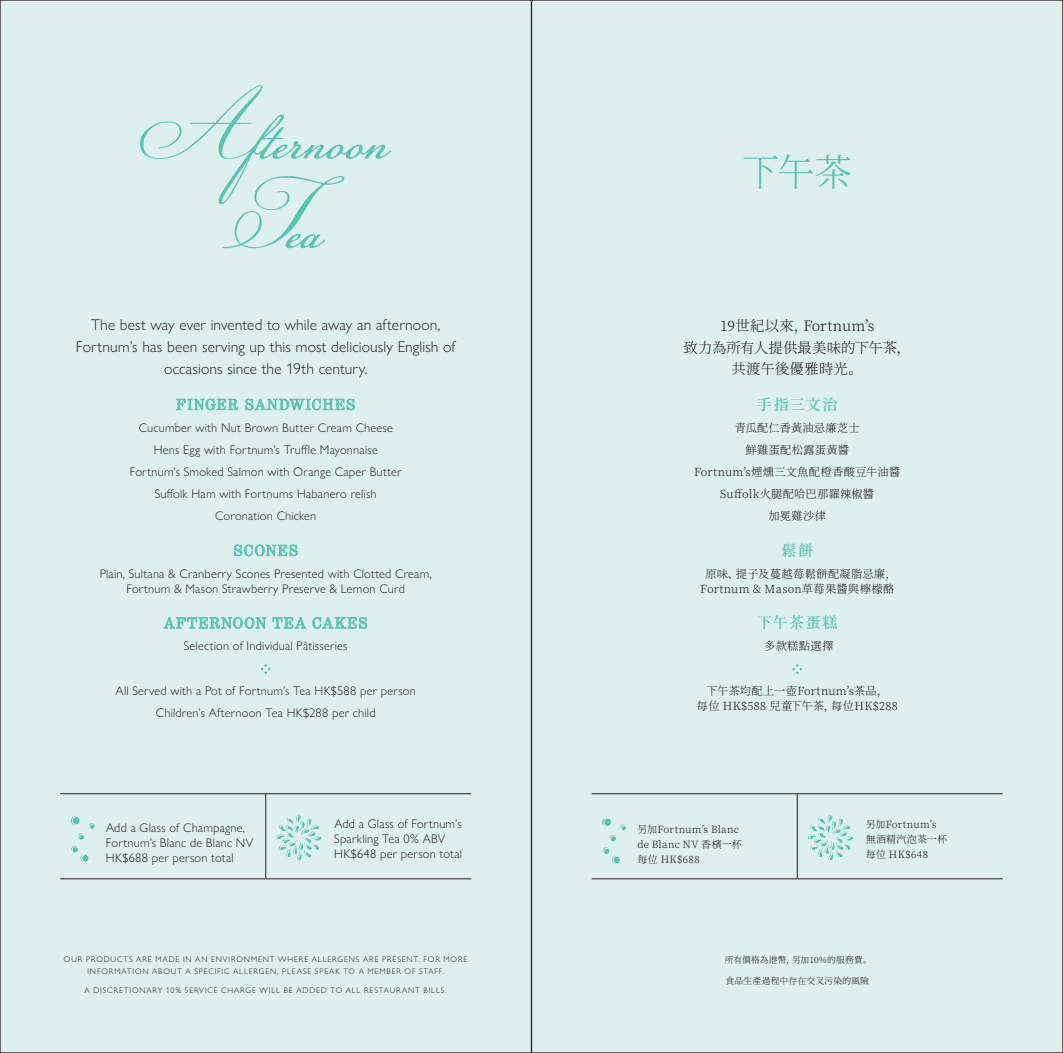
<style>
.page{position:relative;width:1063px;height:1053px;background:#fff}
.page>*{position:absolute;margin:0;border:0;box-sizing:border-box;transform-origin:0 0}
.t1{font:300 37.5px "Source Han Serif";color:#5cc3b4}
.t2{font:300 15.62px/21.9px "Gill Sans Nova";letter-spacing:.01em;color:#231f20;text-align:center}
.t3{font:15px "Century 725 BT";letter-spacing:.1em;color:#5cc3b4}
.t4{font:600 15px "Source Han Serif";letter-spacing:.11em;color:#5cc3b4}
.t5{font:300 14.38px/21.9px "Source Han Serif";letter-spacing:.015em;color:#231f20;text-align:center}
.t6{font:300 12.5px/15px "Gill Sans Nova";letter-spacing:.015em;color:#231f20;text-align:center}
.t7{font:300 11.25px/22.1px "Source Han Serif";letter-spacing:.03em;color:#231f20;text-align:center}
.t8{font:300 10px/15px "Source Han Serif";letter-spacing:.025em;color:#231f20}
.t9{font:300 8.75px "Source Han Serif";letter-spacing:.02em;color:#231f20}
.t10{font:300 8.12px/11.9px "Gill Sans Nova";letter-spacing:.11em;color:#231f20;text-align:center}
</style>
<div class="page">
<div style="left:2px;top:2px;width:1059px;height:1048px;background:#ddf0ed"></div>
<hr style="left:592px;top:793px;width:205px;height:1px;background:#231f20">
<hr style="left:797px;top:793px;width:206px;height:1px;background:#231f20">
<hr style="left:797px;top:794px;width:1px;height:84px;background:#231f20">
<hr style="left:592px;top:878px;width:205px;height:1px;background:#231f20">
<hr style="left:797px;top:878px;width:206px;height:1px;background:#231f20">
<svg style="left:603px;top:817px;width:25px;height:47px"></svg>
<svg style="left:808px;top:814px;width:47px;height:48px;background:#c5e7e2"></svg>
<hr style="left:60px;top:793px;width:206px;height:1px;background:#231f20">
<hr style="left:266px;top:793px;width:205px;height:1px;background:#231f20">
<hr style="left:265px;top:794px;width:1px;height:84px;background:#231f20">
<hr style="left:60px;top:878px;width:206px;height:1px;background:#231f20">
<hr style="left:266px;top:878px;width:205px;height:1px;background:#231f20">
<svg style="left:71px;top:815px;width:25px;height:47px"></svg>
<svg style="left:276px;top:814px;width:47px;height:48px;background:#c5e7e2"></svg>
<svg style="left:176px;top:396px;width:62px;height:14px"></svg>
<svg style="left:245px;top:397px;width:110px;height:13px"></svg>
<svg style="left:234px;top:544px;width:64px;height:12px"></svg>
<svg style="left:163px;top:614px;width:103px;height:15px;background:#aedfd8"></svg>
<svg style="left:272px;top:617px;width:34px;height:11px"></svg>
<svg style="left:312px;top:617px;width:55px;height:12px"></svg>
<svg style="left:260px;top:663px;width:11px;height:11px"></svg>
<svg style="left:792px;top:663px;width:11px;height:11px"></svg>
<svg style="left:140px;top:85px;width:251px;height:163px;background:#d3ece8"></svg>
<p class="t2" style="left:76px;top:314px;width:381px">The best way ever invented to while away an afternoon,<br>Fortnum’s has been serving up this most deliciously English of occasions since the 19th century.</p>
<p class="t3" style="left:176px;top:395px;width:180px">FINGER SANDWICHES</p>
<p class="t6" style="left:130px;top:416px;width:273px;line-height:22.1px">Cucumber with Nut Brown Butter Cream Cheese Hens Egg with Fortnum’s Truffle Mayonnaise Fortnum’s Smoked Salmon with Orange Caper Butter Suffolk Ham with Fortnums Habanero relish Coronation Chicken</p>
<p class="t3" style="left:234px;top:541px;width:66px">SCONES</p>
<p class="t6" style="left:100px;top:566px;width:334px">Plain, Sultana &amp; Cranberry Scones Presented with Clotted Cream,<br>Fortnum &amp; Mason Strawberry Preserve &amp; Lemon Curd</p>
<p class="t3" style="left:164px;top:613px;width:205px">AFTERNOON TEA CAKES</p>
<p class="t6" style="left:184px;top:638px;width:165px">Selection of Individual Pâtisseries</p>
<p class="t6" style="left:116px;top:679px;width:302px;line-height:22.1px">All Served with a Pot of Fortnum’s Tea HK$588 per person<br>Children’s Afternoon Tea HK$288 per child</p>
<p class="t6" style="left:106px;top:819px;width:149px;text-align:left">Add a Glass of Champagne,<br>Fortnum’s Blanc de Blanc NV<br>HK$688 per person total</p>
<p class="t6" style="left:334px;top:815px;width:129px;text-align:left">Add a Glass of Fortnum’s<br>Sparkling Tea 0% ABV<br>HK$648 per person total</p>
<p class="t10" style="left:64px;top:953px;width:405px">OUR PRODUCTS ARE MADE IN AN ENVIRONMENT WHERE ALLERGENS ARE PRESENT. FOR MORE<br>INFORMATION ABOUT A SPECIFIC ALLERGEN, PLEASE SPEAK TO A MEMBER OF STAFF.</p>
<p class="t10" style="left:85px;top:983px;width:364px">A DISCRETIONARY 10% SERVICE CHARGE WILL BE ADDED TO ALL RESTAURANT BILLS.</p>
<h1 class="t1" style="left:742px;top:151px;width:112px">下午茶</h1>
<p class="t5" style="left:684px;top:315px;width:229px">19世紀以來，Fortnum’s<br>致力為所有人提供最美味的下午茶，共渡午後優雅時光。</p>
<p class="t4" style="left:757px;top:396px;width:82px">手指三文治</p>
<p class="t7" style="left:694px;top:417px;width:208px">青瓜配仁香黃油忌廉芝士<br>鮮雞蛋配松露蛋黃醬<br>Fortnum’s煙燻三文魚配橙香酸豆牛油醬<br>Suffolk火腿配哈巴那羅辣椒醬<br>加冕雞沙律</p>
<p class="t4" style="left:781px;top:542px;width:33px">鬆餅</p>
<p class="t7" style="left:700px;top:566px;width:196px;line-height:15px">原味、提子及蔓越莓鬆餅配凝脂忌廉,<br>Fortnum &amp; Mason草莓果醬與檸檬酪</p>
<p class="t4" style="left:757px;top:614px;width:82px">下午茶蛋糕</p>
<p class="t7" style="left:764px;top:635px;width:71px">多款糕點選擇</p>
<p class="t7" style="left:697px;top:683px;width:203px;line-height:15px">下午茶均配上一壺Fortnum’s茶品，<br>每位 HK$588 兒童下午茶，每位HK$288</p>
<p class="t8" style="left:637px;top:821px;width:106px">另加Fortnum’s Blanc de Blanc NV 香檳一杯每位 HK$688</p>
<p class="t8" style="left:866px;top:816px;width:83px">另加Fortnum’s無酒精汽泡茶一杯每位 HK$648</p>
<p class="t9" style="left:725px;top:954px;width:148px">所有價格為港幣，另加10%的服務費。</p>
<p class="t9" style="left:726px;top:975px;width:145px">食品生產過程中存在交叉污染的風險</p>
</div>
